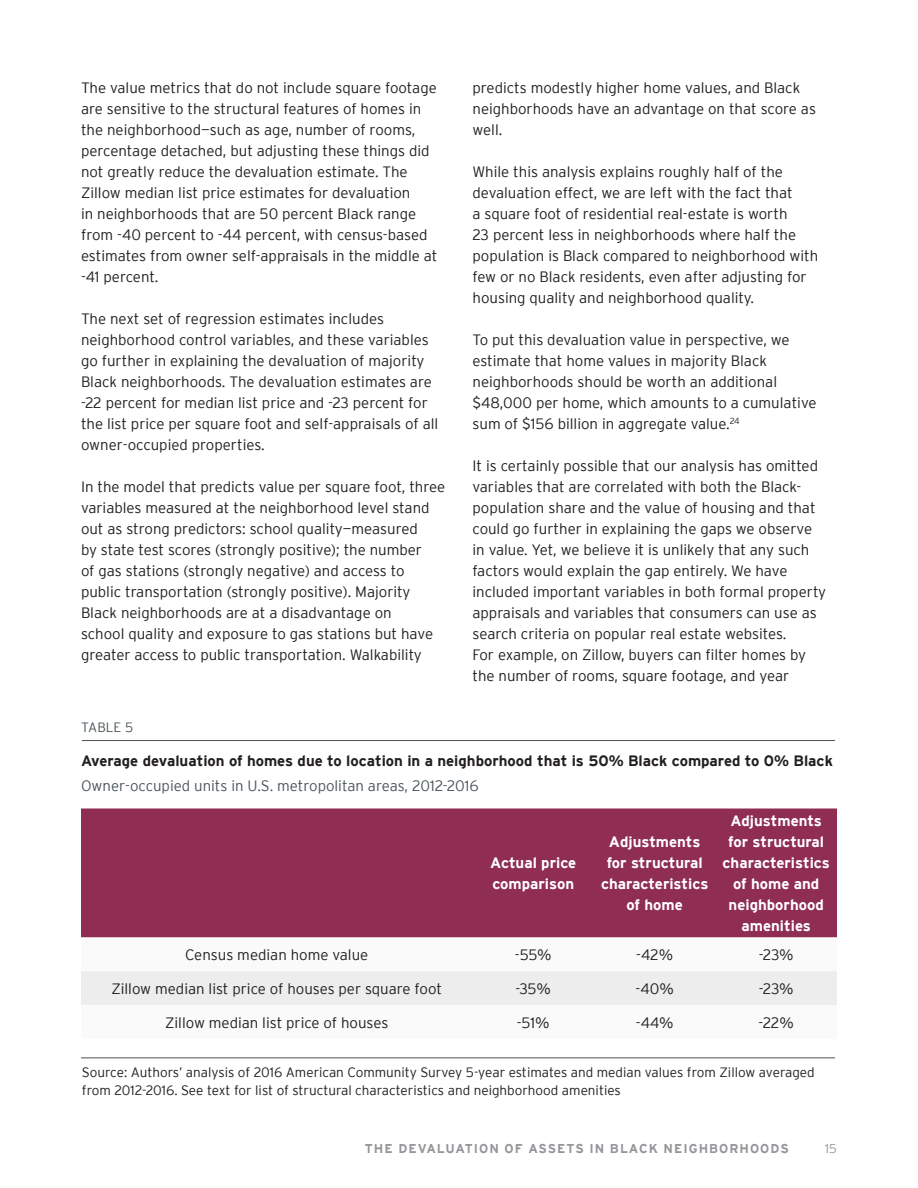
<style>
.page{position:relative;width:918px;height:1188px;background:#fff}
.page>*{position:absolute;margin:0;border:0;box-sizing:border-box;transform-origin:0 0}
.t1{font:300 15px/21px "Interstate";color:#231f20}
.t2{font:700 15px/21px "Interstate";color:#fff;text-align:center}
.t3{font:700 15px "Interstate";color:#231f20}
.t4{font:300 15px "Interstate";color:#4a555b}
.t5{font:300 13.5px/18px "Interstate";color:#231f20}
.t6{font:300 13.5px "Interstate";color:#4a555b}
.t7{font:700 12.75px "Interstate";letter-spacing:.08em;color:#939598}
.t8{font:300 12.75px "Interstate";color:#939598}
</style>
<div class="page">
<hr style="left:81px;top:1058px;width:754px;height:1px;background:#4d545a">
<hr style="left:82px;top:740px;width:753px;height:1px;background:#4d545a">
<div style="left:81px;top:808px;width:756px;height:130px;background:#902d53"></div>
<div style="left:81px;top:971px;width:756px;height:34px;background:#ededee"></div>
<p class="t1" style="left:81px;top:77px;width:358px">The value metrics that do not include square footage are sensitive to the structural features of homes in the neighborhood—such as age, number of rooms, percentage detached, but adjusting these things did not greatly reduce the devaluation estimate. The Zillow median list price estimates for devaluation<br>in neighborhoods that are 50 percent Black range from -40 percent to -44 percent, with census-based estimates from owner self-appraisals in the middle at -41 percent.</p>
<p class="t1" style="left:81px;top:308px;width:359px">The next set of regression estimates includes neighborhood control variables, and these variables go further in explaining the devaluation of majority Black neighborhoods. The devaluation estimates are -22 percent for median list price and -23 percent for the list price per square foot and self-appraisals of all owner-occupied properties.</p>
<p class="t1" style="left:81px;top:476px;width:366px">In the model that predicts value per square foot, three variables measured at the neighborhood level stand out as strong predictors: school quality—measured<br>by state test scores (strongly positive); the number<br>of gas stations (strongly negative) and access to public transportation (strongly positive). Majority Black neighborhoods are at a disadvantage on<br>school quality and exposure to gas stations but have greater access to public transportation. Walkability</p>
<p class="t6" style="left:81px;top:720px;width:53px">TABLE 5</p>
<p class="t1" style="left:472px;top:77px;width:345px">predicts modestly higher home values, and Black neighborhoods have an advantage on that score as well.</p>
<p class="t1" style="left:472px;top:161px;width:347px">While this analysis explains roughly half of the devaluation effect, we are left with the fact that<br>a square foot of residential real-estate is worth<br>23 percent less in neighborhoods where half the population is Black compared to neighborhood with few or no Black residents, even after adjusting for housing quality and neighborhood quality.</p>
<p class="t1" style="left:472px;top:329px;width:346px">To put this devaluation value in perspective, we estimate that home values in majority Black neighborhoods should be worth an additional $48,000 per home, which amounts to a cumulative sum of $156 billion in aggregate value.<sup>24</sup></p>
<p class="t1" style="left:472px;top:455px;width:355px">It is certainly possible that our analysis has omitted variables that are correlated with both the Black&shy;population share and the value of housing and that could go further in explaining the gaps we observe in value. Yet, we believe it is unlikely that any such factors would explain the gap entirely. We have included important variables in both formal property appraisals and variables that consumers can use as search criteria on popular real estate websites.</p>
<p class="t1" style="left:472px;top:644px;width:335px">For example, on Zillow, buyers can filter homes by the number of rooms, square footage, and year</p>
<p class="t3" style="left:81px;top:753px;width:753px">Average devaluation of homes due to location in a neighborhood that is 50% Black compared to 0% Black</p>
<p class="t4" style="left:81px;top:777px;width:399px">Owner-occupied units in U.S. metropolitan areas, 2012-2016</p>
<p class="t2" style="left:490px;top:853px;width:88px;text-align:left">Actual price comparison</p>
<p class="t2" style="left:601px;top:832px;width:109px">Adjustments for structural characteristics of home</p>
<p class="t2" style="left:723px;top:811px;width:109px">Adjustments for structural characteristics of home and neighborhood amenities</p>
<p class="t1" style="left:185px;top:944px;width:185px">Census median home value</p>
<p class="t1" style="left:515px;top:944px;width:38px">-55%</p>
<p class="t1" style="left:636px;top:944px;width:38px">-42%</p>
<p class="t1" style="left:759px;top:944px;width:36px">-23%</p>
<p class="t1" style="left:111px;top:978px;width:332px">Zillow median list price of houses per square foot</p>
<p class="t1" style="left:516px;top:978px;width:37px">-35%</p>
<p class="t1" style="left:636px;top:978px;width:40px">-40%</p>
<p class="t1" style="left:759px;top:978px;width:36px">-23%</p>
<p class="t1" style="left:165px;top:1012px;width:225px">Zillow median list price of houses</p>
<p class="t1" style="left:517px;top:1012px;width:34px">-51%</p>
<p class="t1" style="left:636px;top:1012px;width:39px">-44%</p>
<p class="t1" style="left:759px;top:1012px;width:37px">-22%</p>
<p class="t5" style="left:82px;top:1063px;width:734px">Source: Authors’ analysis of 2016 American Community Survey 5-year estimates and median values from Zillow averaged from 2012-2016. See text for list of structural characteristics and neighborhood amenities</p>
<p class="t7" style="left:365px;top:1142px;width:425px">THE DEVALUATION OF ASSETS IN BLACK NEIGHBORHOODS</p>
<p class="t8" style="left:825px;top:1141px;width:13px">15</p>
</div>
